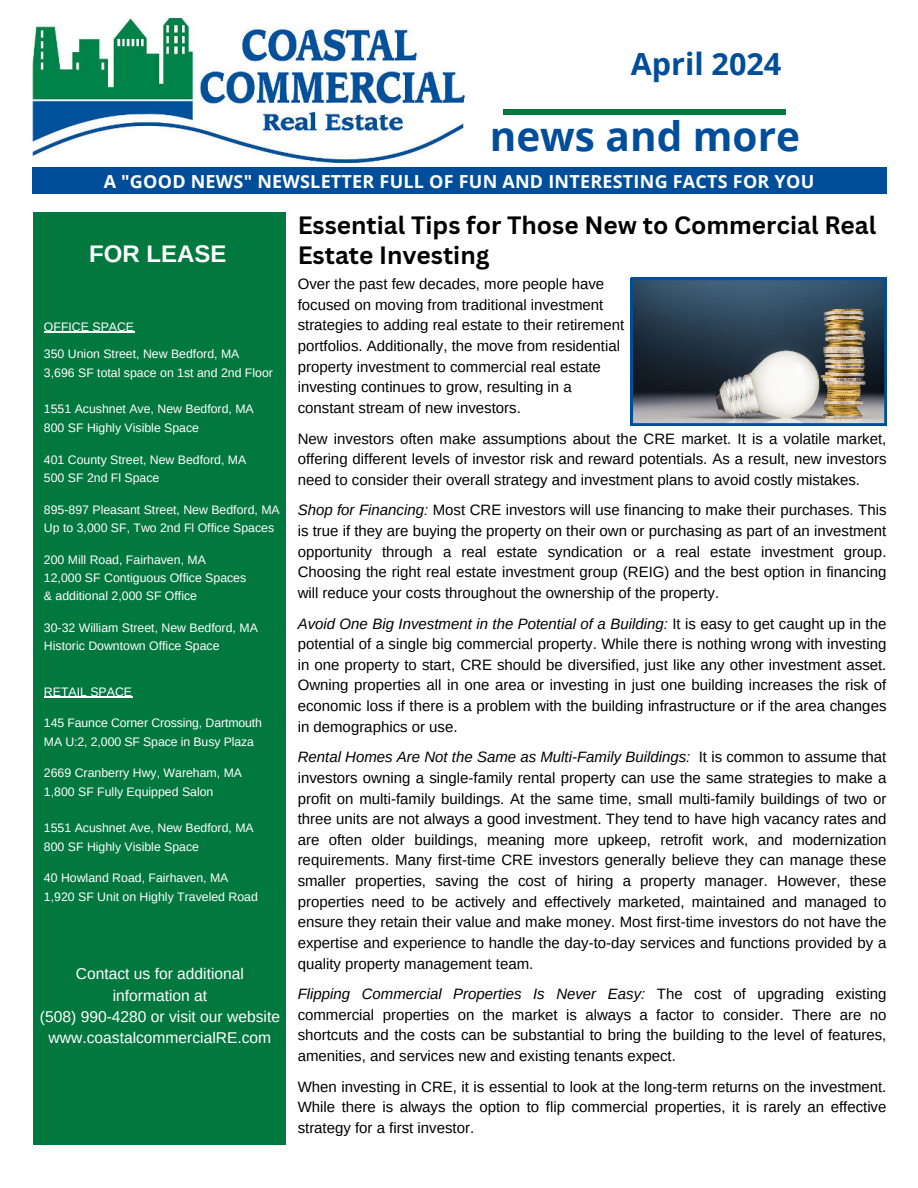
<style>
.page{position:relative;width:918px;height:1188px;background:#fff}
.page>*{position:absolute;margin:0;border:0;box-sizing:border-box;transform-origin:0 0}
.t1{font:700 40.5px "Open Sans";color:#004e9a}
.t2{font:700 30.6px "Open Sans";color:#004e9a}
.t3{font:700 24.45px/29.2px "Canva Sans";color:#000}
.t4{font:700 24px "Arimo";color:#fff}
.t5{font:700 18px "Open Sans";letter-spacing:.01em;color:#fff}
.t6{font:15.6px/21.3px "Arimo";color:#fff;text-align:center}
.t7{font:15px/20.7px "Arimo";color:#000;text-align:justify}
.t8{font:12.3px/18.3px "Arimo";color:#fff}
.s1{font-style:italic}
</style>
<div class="page">
<img style="left:32px;top:18px;width:438px;height:148px">
<div style="left:503px;top:110px;width:283px;height:5px;background:#00783e"></div>
<div style="left:34px;top:212px;width:252px;height:933px;background:#00783e"></div>
<div style="left:32px;top:168px;width:854px;height:26px;background:#004e9a"></div>
<img style="left:631px;top:278px;width:255px;height:147px">
<hr style="left:44px;top:332px;width:90px;height:1px;background:#fff">
<hr style="left:44px;top:696px;width:88px;height:1px;background:#fff">
<h2 class="t2" style="left:631px;top:43px;width:152px">April 2024</h2>
<h1 class="t1" style="left:490px;top:107px;width:312px">news and more</h1>
<p class="t5" style="left:104px;top:168px;width:712px">A "GOOD NEWS" NEWSLETTER FULL OF FUN AND INTERESTING FACTS FOR YOU</p>
<h3 class="t4" style="left:89px;top:237px;width:139px">FOR LEASE</h3>
<p class="t8" style="left:44px;top:318px;width:92px">OFFICE SPACE</p>
<p class="t8" style="left:44px;top:345px;width:231px">350 Union Street, New Bedford, MA<br>3,696 SF total space on 1st and 2nd Floor</p>
<p class="t8" style="left:44px;top:400px;width:211px">1551 Acushnet Ave, New Bedford, MA<br>800 SF Highly Visible Space</p>
<p class="t8" style="left:44px;top:450px;width:204px">401 County Street, New Bedford, MA<br>500 SF 2nd Fl Space</p>
<p class="t8" style="left:44px;top:500px;width:237px">895-897 Pleasant Street, New Bedford, MA<br>Up to 3,000 SF, Two 2nd Fl Office Spaces</p>
<p class="t8" style="left:44px;top:550px;width:204px">200 Mill Road, Fairhaven, MA<br>12,000 SF Contiguous Office Spaces &amp; additional 2,000 SF Office</p>
<p class="t8" style="left:44px;top:619px;width:215px">30-32 William Street, New Bedford, MA<br>Historic Downtown Office Space</p>
<p class="t8" style="left:44px;top:682px;width:90px">RETAIL SPACE</p>
<p class="t8" style="left:44px;top:714px;width:220px">145 Faunce Corner Crossing, Dartmouth<br>MA U:2, 2,000 SF Space in Busy Plaza</p>
<p class="t8" style="left:44px;top:764px;width:200px">2669 Cranberry Hwy, Wareham, MA<br>1,800 SF Fully Equipped Salon</p>
<p class="t8" style="left:44px;top:819px;width:211px">1551 Acushnet Ave, New Bedford, MA<br>800 SF Highly Visible Space</p>
<p class="t8" style="left:44px;top:869px;width:215px">40 Howland Road, Fairhaven, MA<br>1,920 SF Unit on Highly Traveled Road</p>
<p class="t6" style="left:40px;top:963px;width:242px">Contact us for additional information at<br>(508) 990-4280 or visit our website www.coastalcommercialRE.com</p>
<h3 class="t3" style="left:298px;top:211px;width:580px">Essential Tips for Those New to Commercial Real<br>Estate Investing</h3>
<p class="t7" style="left:298px;top:274px;width:328px;text-align:left">Over the past few decades, more people have focused on moving from traditional investment strategies to adding real estate to their retirement portfolios. Additionally, the move from residential property investment to commercial real estate investing continues to grow, resulting in a constant stream of new investors.</p>
<p class="t7" style="left:298px;top:428px;width:590px">New investors often make assumptions about the CRE market. It is a volatile market, offering different levels of investor risk and reward potentials. As a result, new investors need to consider their overall strategy and investment plans to avoid costly mistakes.</p>
<p class="t7" style="left:298px;top:500px;width:590px"><span class="s1">Shop for Financing:</span> Most CRE investors will use financing to make their purchases. This is true if they are buying the property on their own or purchasing as part of an investment opportunity through a real estate syndication or a real estate investment group.<br>Choosing the right real estate investment group (REIG) and the best option in financing will reduce your costs throughout the ownership of the property.</p>
<p class="t7" style="left:298px;top:613px;width:590px"><span class="s1">Avoid One Big Investment in the Potential of a Building:</span> It is easy to get caught up in the potential of a single big commercial property. While there is nothing wrong with investing in one property to start, CRE should be diversified, just like any other investment asset.<br>Owning properties all in one area or investing in just one building increases the risk of economic loss if there is a problem with the building infrastructure or if the area changes in demographics or use.</p>
<p class="t7" style="left:298px;top:747px;width:590px"><span class="s1">Rental Homes Are Not the Same as Multi-Family Buildings:</span> It is common to assume that investors owning a single-family rental property can use the same strategies to make a profit on multi-family buildings. At the same time, small multi-family buildings of two or three units are not always a good investment. They tend to have high vacancy rates and are often older buildings, meaning more upkeep, retrofit work, and modernization requirements. Many first-time CRE investors generally believe they can manage these smaller properties, saving the cost of hiring a property manager. However, these properties need to be actively and effectively marketed, maintained and managed to ensure they retain their value and make money. Most first-time investors do not have the expertise and experience to handle the day-to-day services and functions provided by a quality property management team.</p>
<p class="t7" style="left:298px;top:984px;width:590px"><span class="s1">Flipping Commercial Properties Is Never Easy:</span> The cost of upgrading existing commercial properties on the market is always a factor to consider. There are no shortcuts and the costs can be substantial to bring the building to the level of features, amenities, and services new and existing tenants expect.</p>
<p class="t7" style="left:298px;top:1076px;width:590px">When investing in CRE, it is essential to look at the long-term returns on the investment.<br>While there is always the option to flip commercial properties, it is rarely an effective strategy for a first investor.</p>
</div>
